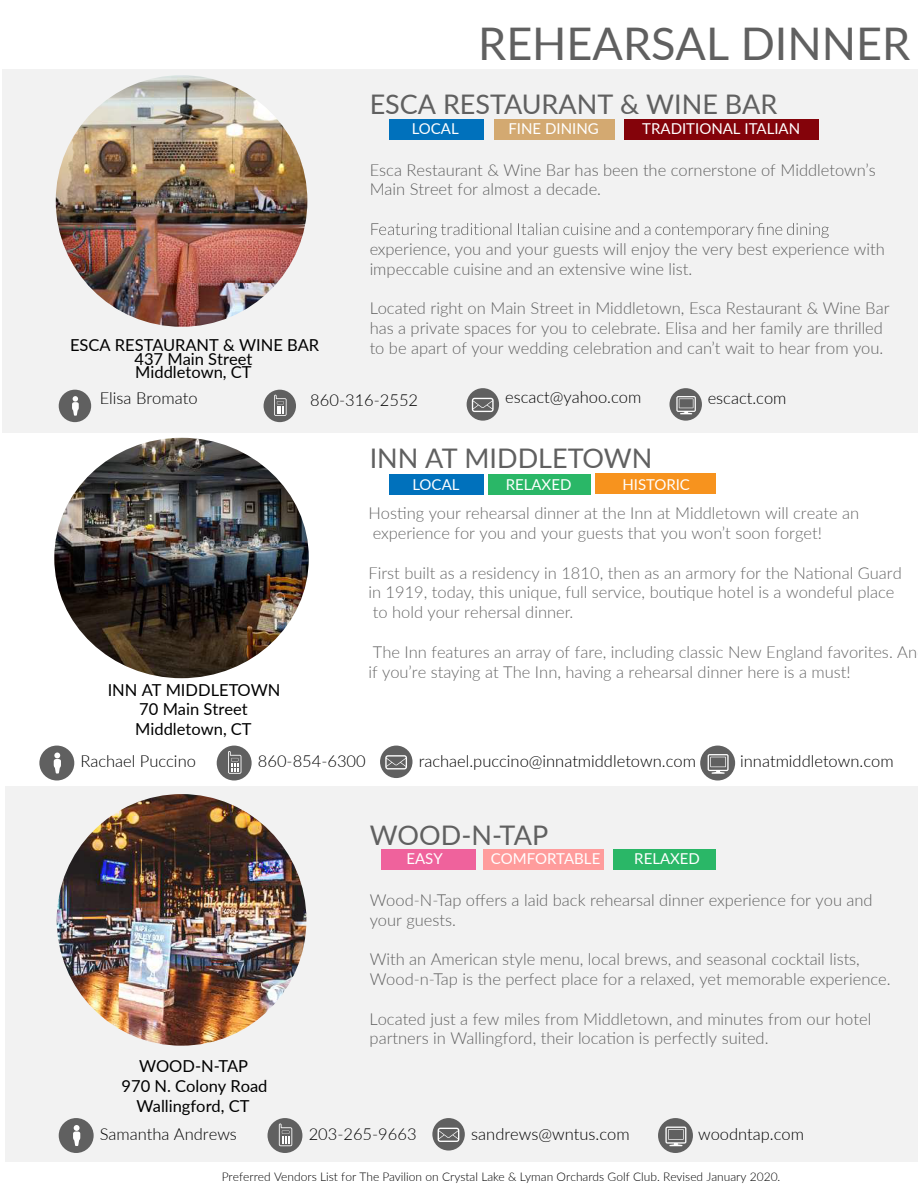
<style>
.page{position:relative;width:918px;height:1188px;background:#fff}
.page>*{position:absolute;margin:0;border:0;box-sizing:border-box;transform-origin:0 0}
.t1{font:45px "Lato";color:#606060}
.t2{font:27px "Lato";color:#606060}
.t3{font:300 16.5px/19.8px "Lato";color:#606060}
.t4{font:300 16.5px/19.8px "Lato";color:#666}
.t5{font:300 16.5px "Lato";color:#000}
.t6{font:16.5px/19.8px "Lato";color:#000;text-align:center}
.t7{font:15px "Lato";color:#fff}
.t8{font:300 12px "Lato";color:#000100}
</style>
<div class="page">
<div style="left:5px;top:786px;width:913px;height:376px;background:#f2f2f2"></div>
<div style="left:2px;top:69px;width:916px;height:364px;background:#f2f2f2"></div>
<svg style="left:371px;top:223px;width:458px;height:15px"></svg>
<div style="left:389px;top:119px;width:94px;height:21px;background:#0071bc"></div>
<div style="left:494px;top:119px;width:121px;height:21px;background:#d3a971"></div>
<div style="left:624px;top:119px;width:195px;height:21px;background:#84030a"></div>
<div style="left:59px;top:390px;width:32px;height:32px;background:#606060;border-radius:50%"></div>
<svg style="left:72px;top:396px;width:7px;height:20px"></svg>
<div style="left:467px;top:388px;width:32px;height:33px;background:#606060;border-radius:50%"></div>
<svg style="left:472px;top:398px;width:22px;height:14px"></svg>
<div style="left:264px;top:390px;width:32px;height:32px;background:#606060;border-radius:50%"></div>
<svg style="left:274px;top:395px;width:13px;height:21px"></svg>
<div style="left:670px;top:388px;width:32px;height:33px;background:#606060;border-radius:50%"></div>
<svg style="left:676px;top:396px;width:20px;height:18px"></svg>
<img style="left:56px;top:75px;width:251px;height:252px;border-radius:126px">
<img style="left:54px;top:438px;width:255px;height:240px">
<div style="left:381px;top:849px;width:95px;height:21px;background:#ef629c"></div>
<div style="left:483px;top:849px;width:121px;height:21px;background:#ff9c9c"></div>
<div style="left:613px;top:849px;width:103px;height:21px;background:#2ab767"></div>
<div style="left:59px;top:1118px;width:35px;height:35px;background:#606060;border-radius:50%"></div>
<svg style="left:73px;top:1125px;width:7px;height:21px"></svg>
<div style="left:268px;top:1118px;width:34px;height:35px;background:#606060;border-radius:50%"></div>
<svg style="left:279px;top:1123px;width:13px;height:23px"></svg>
<div style="left:658px;top:1118px;width:35px;height:35px;background:#606060;border-radius:50%"></div>
<svg style="left:665px;top:1127px;width:21px;height:19px"></svg>
<img style="left:57px;top:794px;width:249px;height:252px">
<svg style="left:432px;top:1118px;width:33px;height:33px"></svg>
<svg style="left:438px;top:1128px;width:21px;height:14px"></svg>
<div style="left:390px;top:474px;width:94px;height:21px;background:#0071bc"></div>
<div style="left:39px;top:746px;width:35px;height:35px;background:#606060;border-radius:50%"></div>
<svg style="left:54px;top:753px;width:7px;height:21px"></svg>
<div style="left:217px;top:746px;width:35px;height:35px;background:#606060;border-radius:50%"></div>
<svg style="left:228px;top:751px;width:13px;height:23px"></svg>
<div style="left:700px;top:746px;width:35px;height:35px;background:#606060;border-radius:50%"></div>
<svg style="left:708px;top:754px;width:21px;height:20px"></svg>
<div style="left:380px;top:746px;width:32px;height:32px;background:#606060;border-radius:50%"></div>
<svg style="left:385px;top:755px;width:22px;height:14px"></svg>
<div style="left:595px;top:473px;width:121px;height:21px;background:#f7931e"></div>
<div style="left:489px;top:474px;width:102px;height:21px;background:#2ab767"></div>
<h1 class="t1" style="left:478px;top:12px;width:434px">REHEARSAL DINNER</h1>
<h2 class="t2" style="left:370px;top:85px;width:409px">ESCA RESTAURANT &amp; WINE BAR</h2>
<p class="t7" style="left:412px;top:118px;width:48px">LOCAL</p>
<p class="t7" style="left:509px;top:118px;width:92px">FINE DINING</p>
<p class="t7" style="left:642px;top:118px;width:159px">TRADITIONAL ITALIAN</p>
<p class="t3" style="left:370px;top:159px;width:508px">Esca Restaurant &amp; Wine Bar has been the cornerstone of Middletown’s<br>Main Street for almost a decade.</p>
<p class="t3" style="left:370px;top:238px;width:517px">experience, you and your guests will enjoy the very best experience with impeccable cuisine and an extensive wine list.</p>
<p class="t3" style="left:370px;top:298px;width:521px">Located right on Main Street in Middletown, Esca Restaurant &amp; Wine Bar has a private spaces for you to celebrate. Elisa and her family are thrilled to be apart of your wedding celebration and can’t wait to hear from you.</p>
<p class="t6" style="left:70px;top:338px;width:251px;line-height:13.5px">ESCA RESTAURANT &amp; WINE BAR<br>437 Main Street<br>Middletown, CT</p>
<p class="t5" style="left:100px;top:387px;width:99px">Elisa Bromato</p>
<p class="t5" style="left:310px;top:388px;width:109px">860-316-2552</p>
<p class="t5" style="left:505px;top:385px;width:138px">escact@yahoo.com</p>
<p class="t5" style="left:708px;top:387px;width:80px">escact.com</p>
<h2 class="t2" style="left:370px;top:439px;width:284px">INN AT MIDDLETOWN</h2>
<p class="t7" style="left:413px;top:473px;width:48px">LOCAL</p>
<p class="t7" style="left:506px;top:473px;width:67px">RELAXED</p>
<p class="t7" style="left:623px;top:473px;width:69px">HISTORIC</p>
<p class="t6" style="left:108px;top:679px;width:174px">INN AT MIDDLETOWN<br>70 Main Street<br>Middletown, CT</p>
<p class="t4" style="left:368px;top:503px;width:492px">Hosting your rehearsal dinner at the Inn at Middletown will create an experience for you and your guests that you won’t soon forget!</p>
<p class="t4" style="left:368px;top:562px;width:535px">First built as a residency in 1810, then as an armory for the National Guard in 1919, today, this unique, full service, boutique hotel is a wondeful place to hold your rehersal dinner.</p>
<p class="t4" style="left:368px;top:641px;width:550px">The Inn features an array of fare, including classic New England favorites. An if you’re staying at The Inn, having a rehearsal dinner here is a must!</p>
<p class="t5" style="left:80px;top:750px;width:117px">Rachael Puccino</p>
<p class="t5" style="left:258px;top:750px;width:109px">860-854-6300</p>
<p class="t5" style="left:419px;top:750px;width:279px">rachael.puccino@innatmiddletown.com</p>
<h2 class="t2" style="left:370px;top:815px;width:180px">WOOD-N-TAP</h2>
<p class="t7" style="left:407px;top:848px;width:38px">EASY</p>
<p class="t7" style="left:491px;top:848px;width:111px">COMFORTABLE</p>
<p class="t7" style="left:634px;top:848px;width:67px">RELAXED</p>
<p class="t5" style="left:740px;top:750px;width:155px">innatmiddletown.com</p>
<p class="t3" style="left:370px;top:889px;width:504px">Wood-N-Tap offers a laid back rehearsal dinner experience for you and your guests.</p>
<p class="t3" style="left:370px;top:949px;width:522px">With an American style menu, local brews, and seasonal cocktail lists,<br>Wood-n-Tap is the perfect place for a relaxed, yet memorable experience.</p>
<p class="t3" style="left:370px;top:1008px;width:503px">Located just a few miles from Middletown, and minutes from our hotel partners in Wallingford, their location is perfectly suited.</p>
<p class="t6" style="left:122px;top:1056px;width:147px">WOOD-N-TAP<br>970 N. Colony Road<br>Wallingford, CT</p>
<p class="t5" style="left:100px;top:1122px;width:139px">Samantha Andrews</p>
<p class="t5" style="left:309px;top:1122px;width:109px">203-265-9663</p>
<p class="t5" style="left:471px;top:1122px;width:160px">sandrews@wntus.com</p>
<p class="t5" style="left:698px;top:1122px;width:107px">woodntap.com</p>
<p class="t8" style="left:222px;top:1169px;width:560px">Preferred Vendors List for The Pavilion on Crystal Lake &amp; Lyman Orchards Golf Club. Revised January 2020.</p>
</div>
